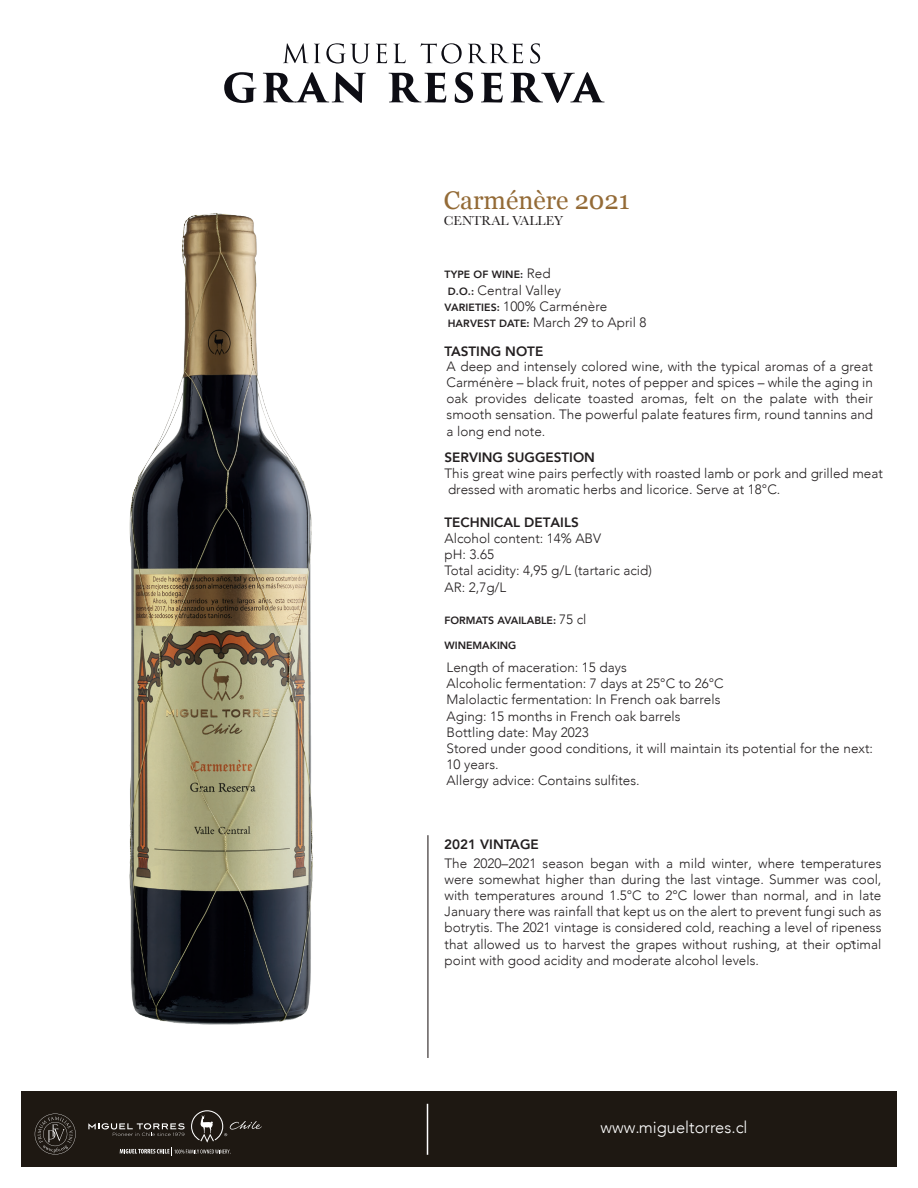
<style>
.page{position:relative;width:918px;height:1188px;background:#fff}
.page>*{position:absolute;margin:0;border:0;box-sizing:border-box;transform-origin:0 0}
.t1{font:25.5px "Georgia";color:#946b37}
.t2{font:300 16.5px "Avenir";color:#fff}
.t3{font:300 13.5px/16.2px "Avenir";color:#231f20}
.t4{font:800 13.5px "Avenir";color:#231f20}
.t5{font:13.5px "Baskerville";color:#231f20}
.t6{font:800 10.5px "Avenir";color:#231f20}
.s1{font-weight:300;font-size:13.5px}
.s2{font-weight:800;font-size:10.5px}
</style>
<div class="page">
<div style="left:21px;top:1091px;width:876px;height:76px;background:#1e1812"></div>
<hr style="left:427px;top:1104px;width:1px;height:51px;background:#fff">
<svg style="left:35px;top:1114px;width:41px;height:41px"></svg>
<svg style="left:88px;top:1110px;width:174px;height:45px"></svg>
<svg style="left:283px;top:43px;width:37px;height:20px"></svg>
<svg style="left:326px;top:43px;width:44px;height:21px"></svg>
<svg style="left:376px;top:43px;width:11px;height:20px"></svg>
<svg style="left:394px;top:44px;width:12px;height:19px"></svg>
<svg style="left:421px;top:43px;width:41px;height:21px"></svg>
<svg style="left:468px;top:43px;width:55px;height:20px"></svg>
<svg style="left:530px;top:43px;width:10px;height:21px"></svg>
<svg style="left:224px;top:72px;width:33px;height:31px"></svg>
<svg style="left:263px;top:72px;width:103px;height:31px"></svg>
<svg style="left:389px;top:73px;width:57px;height:30px"></svg>
<svg style="left:455px;top:72px;width:18px;height:31px"></svg>
<svg style="left:481px;top:73px;width:22px;height:30px"></svg>
<svg style="left:510px;top:72px;width:95px;height:31px"></svg>
<hr style="left:428px;top:835px;width:1px;height:223px;background:#140c0c">
<img style="left:129px;top:213px;width:184px;height:812px">
<h1 class="t1" style="left:444px;top:182px;width:187px">Carménère 2021</h1>
<p class="t5" style="left:444px;top:212px;width:121px">CENTRAL VALLEY</p>
<p class="t6" style="left:445px;top:267px;width:108px">TYPE OF WINE: <span class="s1">Red</span></p>
<p class="t3" style="left:445px;top:282px;width:204px"><span class="s2">D.O.:</span> Central Valley<br><span class="s2">VARIETIES:</span> 100% Carménère<br><span class="s2">HARVEST DATE:</span> March 29 to April 8</p>
<p class="t4" style="left:445px;top:341px;width:100px">TASTING NOTE</p>
<p class="t3" style="left:447px;top:358px;width:428px;text-align:justify">A deep and intensely colored wine, with the typical aromas of a great Carménère – black fruit, notes of pepper and spices – while the aging in oak provides delicate toasted aromas, felt on the palate with their smooth sensation. The powerful palate features firm, round tannins and a long end note.</p>
<p class="t4" style="left:445px;top:447px;width:152px">SERVING SUGGESTION</p>
<p class="t3" style="left:445px;top:466px;width:440px">This great wine pairs perfectly with roasted lamb or pork and grilled meat dressed with aromatic herbs and licorice. Serve at 18°C.</p>
<p class="t4" style="left:445px;top:512px;width:136px">TECHNICAL DETAILS</p>
<p class="t3" style="left:445px;top:530px;width:209px">Alcohol content: 14% ABV<br>pH: 3.65<br>Total acidity: 4,95 g/L (tartaric acid)<br>AR: 2,7g/L</p>
<p class="t6" style="left:445px;top:612px;width:143px">FORMATS AVAILABLE: <span class="s1">75 cl</span></p>
<p class="t6" style="left:445px;top:637px;width:73px">WINEMAKING</p>
<p class="t3" style="left:447px;top:659px;width:428px">Length of maceration: 15 days<br>Alcoholic fermentation: 7 days at 25°C to 26°C<br>Malolactic fermentation: In French oak barrels<br>Aging: 15 months in French oak barrels<br>Bottling date: May 2023<br>Stored under good conditions, it will maintain its potential for the next:<br>10 years.<br>Allergy advice: Contains sulfites.</p>
<p class="t4" style="left:444px;top:834px;width:96px">2021 VINTAGE</p>
<p class="t3" style="left:445px;top:855px;width:438px;text-align:justify">The 2020–2021 season began with a mild winter, where temperatures were somewhat higher than during the last vintage. Summer was cool, with temperatures around 1.5°C to 2°C lower than normal, and in late January there was rainfall that kept us on the alert to prevent fungi such as botrytis. The 2021 vintage is considered cold, reaching a level of ripeness that allowed us to harvest the grapes without rushing, at their optimal point with good acidity and moderate alcohol levels.</p>
<p class="t3" style="left:850px;top:933px;width:6px">-</p>
<p class="t2" style="left:601px;top:1118px;width:149px">www.migueltorres.cl</p>
</div>
